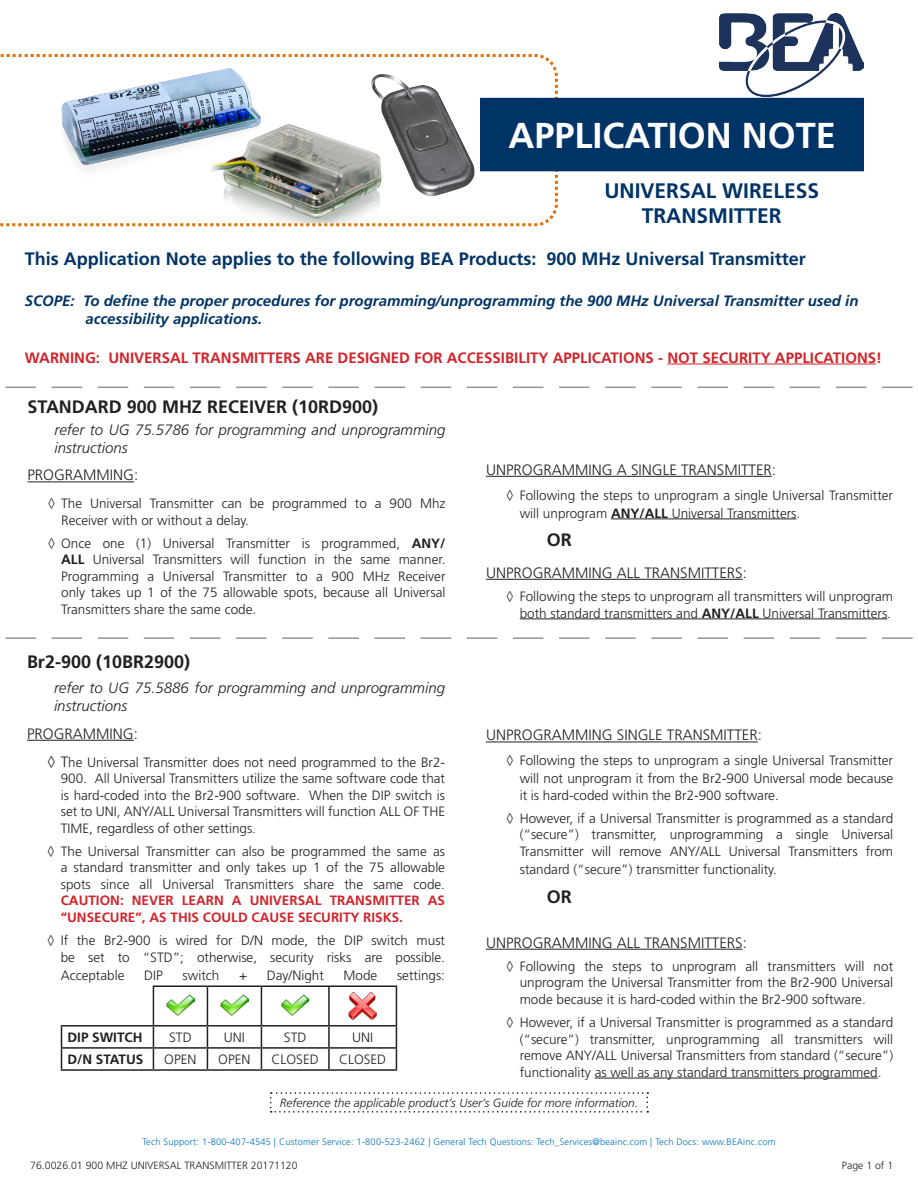
<style>
.page{position:relative;width:918px;height:1188px;background:#fff}
.page>*{position:absolute;margin:0;border:0;box-sizing:border-box;transform-origin:0 0}
.t1{font:700 36px "Frutiger LT Std";color:#fff}
.t2{font:700 21px/25.2px "Frutiger LT Std";color:#036;text-align:center}
.t3{font:700 18px "Frutiger LT Std";color:#036}
.t4{font:700 18px "Frutiger LT Std";color:#231f20}
.t5{font:300 15px "Frutiger LT Std";color:#231f20}
.t6{font:italic 700 15px/18px "Frutiger LT Std";color:#036}
.t7{font:italic 300 15px/18px "Frutiger LT Std";color:#231f20}
.t8{font:700 15px "Frutiger LT Std";color:#d1232a}
.t9{font:300 13.5px/16.5px "Frutiger LT Std";color:#231f20;text-align:justify}
.t10{font:700 13.5px "Frutiger LT Std";color:#231f20}
.t11{font:italic 300 12px "Frutiger LT Std";color:#231f20}
.t12{font:300 10.5px "Frutiger LT Std";color:#231f20}
.t13{font:300 9.3px "Frutiger LT Std";letter-spacing:.02em;color:#0073bc}
.s1{font-weight:700}
.s2{font-size:15px}
.s3{font-weight:700;color:#d1232a}
</style>
<div class="page">
<svg style="left:0;top:54px;width:558px;height:172px"></svg>
<div style="left:480px;top:98px;width:384px;height:73px;background:#036"></div>
<hr style="left:667px;top:364px;width:209px;height:1px;background:#d1232a">
<hr style="left:27px;top:481px;width:107px;height:1px;background:#231f20">
<hr style="left:27px;top:740px;width:107px;height:1px;background:#231f20">
<hr style="left:153px;top:986px;width:54px;height:1px;background:#231f20">
<hr style="left:153px;top:987px;width:1px;height:38px;background:#231f20">
<hr style="left:207px;top:986px;width:54px;height:1px;background:#231f20">
<hr style="left:207px;top:987px;width:1px;height:38px;background:#231f20">
<hr style="left:261px;top:986px;width:68px;height:1px;background:#231f20">
<hr style="left:261px;top:987px;width:1px;height:38px;background:#231f20">
<hr style="left:329px;top:986px;width:68px;height:1px;background:#231f20">
<hr style="left:328px;top:987px;width:2px;height:38px;background:#231f20">
<hr style="left:396px;top:987px;width:1px;height:38px;background:#231f20">
<hr style="left:61px;top:1025px;width:92px;height:2px;background:#231f20">
<hr style="left:153px;top:1025px;width:54px;height:2px;background:#231f20">
<hr style="left:207px;top:1025px;width:54px;height:2px;background:#231f20">
<hr style="left:261px;top:1025px;width:68px;height:2px;background:#231f20">
<hr style="left:329px;top:1025px;width:68px;height:2px;background:#231f20">
<hr style="left:328px;top:1027px;width:2px;height:20px;background:#231f20">
<hr style="left:61px;top:1047px;width:92px;height:2px;background:#231f20">
<svg style="left:61px;top:1027px;width:1px;height:42px"></svg>
<hr style="left:153px;top:1047px;width:54px;height:2px;background:#231f20">
<svg style="left:153px;top:1027px;width:1px;height:42px"></svg>
<hr style="left:207px;top:1047px;width:54px;height:2px;background:#231f20">
<svg style="left:207px;top:1027px;width:1px;height:42px"></svg>
<hr style="left:261px;top:1047px;width:68px;height:2px;background:#231f20">
<svg style="left:261px;top:1027px;width:1px;height:42px"></svg>
<hr style="left:329px;top:1047px;width:68px;height:2px;background:#231f20">
<hr style="left:328px;top:1049px;width:2px;height:20px;background:#231f20">
<svg style="left:396px;top:1027px;width:1px;height:42px"></svg>
<hr style="left:61px;top:1069px;width:92px;height:2px;background:#231f20">
<hr style="left:153px;top:1069px;width:54px;height:2px;background:#231f20">
<hr style="left:207px;top:1069px;width:54px;height:2px;background:#231f20">
<hr style="left:261px;top:1069px;width:68px;height:2px;background:#231f20">
<hr style="left:329px;top:1069px;width:68px;height:2px;background:#231f20">
<img style="left:167px;top:994px;width:27px;height:22px">
<img style="left:221px;top:994px;width:27px;height:22px">
<img style="left:281px;top:994px;width:28px;height:22px">
<img style="left:349px;top:992px;width:27px;height:28px">
<svg style="left:270px;top:1092px;width:378px;height:21px"></svg>
<hr style="left:486px;top:476px;width:286px;height:1px;background:#231f20">
<hr style="left:611px;top:519px;width:186px;height:1px;background:#231f20">
<hr style="left:486px;top:579px;width:257px;height:1px;background:#231f20">
<hr style="left:520px;top:619px;width:367px;height:1px;background:#231f20">
<hr style="left:486px;top:742px;width:272px;height:1px;background:#231f20">
<hr style="left:486px;top:949px;width:257px;height:1px;background:#231f20">
<hr style="left:595px;top:1078px;width:283px;height:1px;background:#231f20">
<img style="left:720px;top:14px;width:144px;height:83px">
<img style="left:50px;top:58px;width:222px;height:127px">
<img style="left:370px;top:71px;width:110px;height:127px">
<svg style="left:5px;top:637px;width:908px;height:2px"></svg>
<svg style="left:5px;top:387px;width:908px;height:1px"></svg>
<img style="left:206px;top:123px;width:178px;height:99px">
<p class="t1" style="left:509px;top:114px;width:329px">APPLICATION NOTE</p>
<p class="t2" style="left:604px;top:178px;width:216px">UNIVERSAL WIRELESS<br>TRANSMITTER</p>
<p class="t3" style="left:25px;top:248px;width:783px">This Application Note applies to the following BEA Products: 900 MHz Universal Transmitter</p>
<p class="t6" style="left:86px;top:292px;width:775px;text-indent:-61px">SCOPE: To define the proper procedures for programming/unprogramming the 900 MHz Universal Transmitter used in accessibility applications.</p>
<p class="t8" style="left:25px;top:348px;width:859px">WARNING: UNIVERSAL TRANSMITTERS ARE DESIGNED FOR ACCESSIBILITY APPLICATIONS - NOT SECURITY APPLICATIONS!</p>
<p class="t4" style="left:27px;top:397px;width:352px">STANDARD 900 MHZ RECEIVER (10RD900)</p>
<p class="t7" style="left:54px;top:421px;width:393px">refer to UG 75.5786 for programming and unprogramming instructions</p>
<p class="t5" style="left:27px;top:467px;width:112px">PROGRAMMING:</p>
<p class="t9" style="left:61px;top:495px;width:386px;text-indent:-14px">◊ The Universal Transmitter can be programmed to a 900 Mhz<br>Receiver with or without a delay.</p>
<p class="t9" style="left:61px;top:535px;width:386px;text-indent:-14px">◊ Once one (1) Universal Transmitter is programmed, <span class="s1">ANY/ ALL</span> Universal Transmitters will function in the same manner.<br>Programming a Universal Transmitter to a 900 MHz Receiver only takes up 1 of the 75 allowable spots, because all Universal Transmitters share the same code.</p>
<p class="t5" style="left:486px;top:461px;width:292px">UNPROGRAMMING A SINGLE TRANSMITTER:</p>
<p class="t9" style="left:520px;top:486px;width:375px;line-height:18px;text-indent:-14px">◊ Following the steps to unprogram a single Universal Transmitter will unprogram <span class="s1">ANY/ALL</span> Universal Transmitters.</p>
<p class="t4" style="left:547px;top:529px;width:27px">OR</p>
<p class="t5" style="left:486px;top:564px;width:262px">UNPROGRAMMING ALL TRANSMITTERS:</p>
<p class="t9" style="left:506px;top:588px;width:388px;text-align:right">◊ Following the steps to unprogram all transmitters will unprogram both standard transmitters and <span class="s1">ANY/ALL</span> Universal Transmitters.</p>
<p class="t4" style="left:27px;top:651px;width:165px">Br2-900 (10BR2900)</p>
<p class="t7" style="left:54px;top:679px;width:393px">refer to UG 75.5886 for programming and unprogramming instructions</p>
<p class="t5" style="left:27px;top:725px;width:112px">PROGRAMMING:</p>
<p class="t9" style="left:61px;top:754px;width:386px;text-indent:-14px"><span class="s2">◊ T</span>he Universal Transmitter does not need programmed to the Br2- 900. All Universal Transmitters utilize the same software code that is hard-coded into the Br2-900 software. When the DIP switch is set to UNI, ANY/ALL Universal Transmitters will function ALL OF THE TIME, regardless of other settings.</p>
<p class="t9" style="left:61px;top:843px;width:386px;text-indent:-14px">◊ The Universal Transmitter can also be programmed the same as a standard transmitter and only takes up 1 of the 75 allowable spots since all Universal Transmitters share the same code.<br><span class="s3">CAUTION: NEVER LEARN A UNIVERSAL TRANSMITTER AS “UNSECURE”, AS THIS COULD CAUSE SECURITY RISKS.</span></p>
<p class="t9" style="left:47px;top:932px;width:399px;text-align:right">◊ If the Br2-900 is wired for D/N mode, the DIP switch must be set to “STD”; otherwise, security risks are possible.</p>
<p class="t9" style="left:61px;top:967px;width:65px">Acceptable</p>
<p class="t9" style="left:144px;top:967px;width:20px">DIP</p>
<p class="t9" style="left:183px;top:967px;width:38px">switch</p>
<p class="t9" style="left:239px;top:967px;width:10px">+</p>
<p class="t9" style="left:267px;top:967px;width:59px">Day/Night</p>
<p class="t9" style="left:344px;top:967px;width:35px">Mode</p>
<p class="t9" style="left:397px;top:967px;width:50px">settings:</p>
<p class="t5" style="left:486px;top:727px;width:277px">UNPROGRAMMING SINGLE TRANSMITTER:</p>
<p class="t9" style="left:506px;top:752px;width:388px;line-height:18px;text-align:right">◊ Following the steps to unprogram a single Universal Transmitter will not unprogram it from the Br2-900 Universal mode because</p>
<p class="t9" style="left:520px;top:787px;width:261px">it is hard-coded within the Br2-900 software.</p>
<p class="t9" style="left:520px;top:810px;width:375px;text-indent:-14px">◊ However, if a Universal Transmitter is programmed as a standard (“secure”) transmitter, unprogramming a single Universal Transmitter will remove ANY/ALL Universal Transmitters from</p>
<p class="t9" style="left:520px;top:861px;width:259px">standard (“secure”) transmitter functionality.</p>
<p class="t4" style="left:547px;top:886px;width:27px">OR</p>
<p class="t5" style="left:486px;top:934px;width:262px">UNPROGRAMMING ALL TRANSMITTERS:</p>
<p class="t9" style="left:520px;top:958px;width:375px;text-indent:-14px">◊ Following the steps to unprogram all transmitters will not unprogram the Universal Transmitter from the Br2-900 Universal mode because it is hard-coded within the Br2-900 software.</p>
<p class="t9" style="left:520px;top:1014px;width:375px;text-indent:-14px">◊ However, if a Universal Transmitter is programmed as a standard (“secure”) transmitter, unprogramming all transmitters will remove ANY/ALL Universal Transmitters from standard (“secure”) functionality as well as any standard transmitters programmed.</p>
<p class="t10" style="left:68px;top:1029px;width:77px">DIP SWITCH</p>
<p class="t9" style="left:169px;top:1029px;width:24px">STD</p>
<p class="t9" style="left:224px;top:1029px;width:23px">UNI</p>
<p class="t9" style="left:284px;top:1029px;width:24px">STD</p>
<p class="t9" style="left:352px;top:1029px;width:23px">UNI</p>
<p class="t10" style="left:68px;top:1051px;width:77px">D/N STATUS</p>
<p class="t9" style="left:164px;top:1051px;width:34px">OPEN</p>
<p class="t9" style="left:218px;top:1051px;width:34px">OPEN</p>
<p class="t9" style="left:272px;top:1051px;width:49px">CLOSED</p>
<p class="t9" style="left:339px;top:1051px;width:49px">CLOSED</p>
<p class="t11" style="left:280px;top:1096px;width:360px">Reference the applicable product’s User’s Guide for more information.</p>
<p class="t13" style="left:142px;top:1136px;width:635px">Tech Support: 1-800-407-4545 | Customer Service: 1-800-523-2462 | General Tech Questions: Tech_Services@beainc.com | Tech Docs: www.BEAinc.com</p>
<p class="t12" style="left:30px;top:1159px;width:269px">76.0026.01 900 MHZ UNIVERSAL TRANSMITTER 20171120</p>
<p class="t12" style="left:842px;top:1159px;width:53px">Page 1 of 1</p>
</div>
